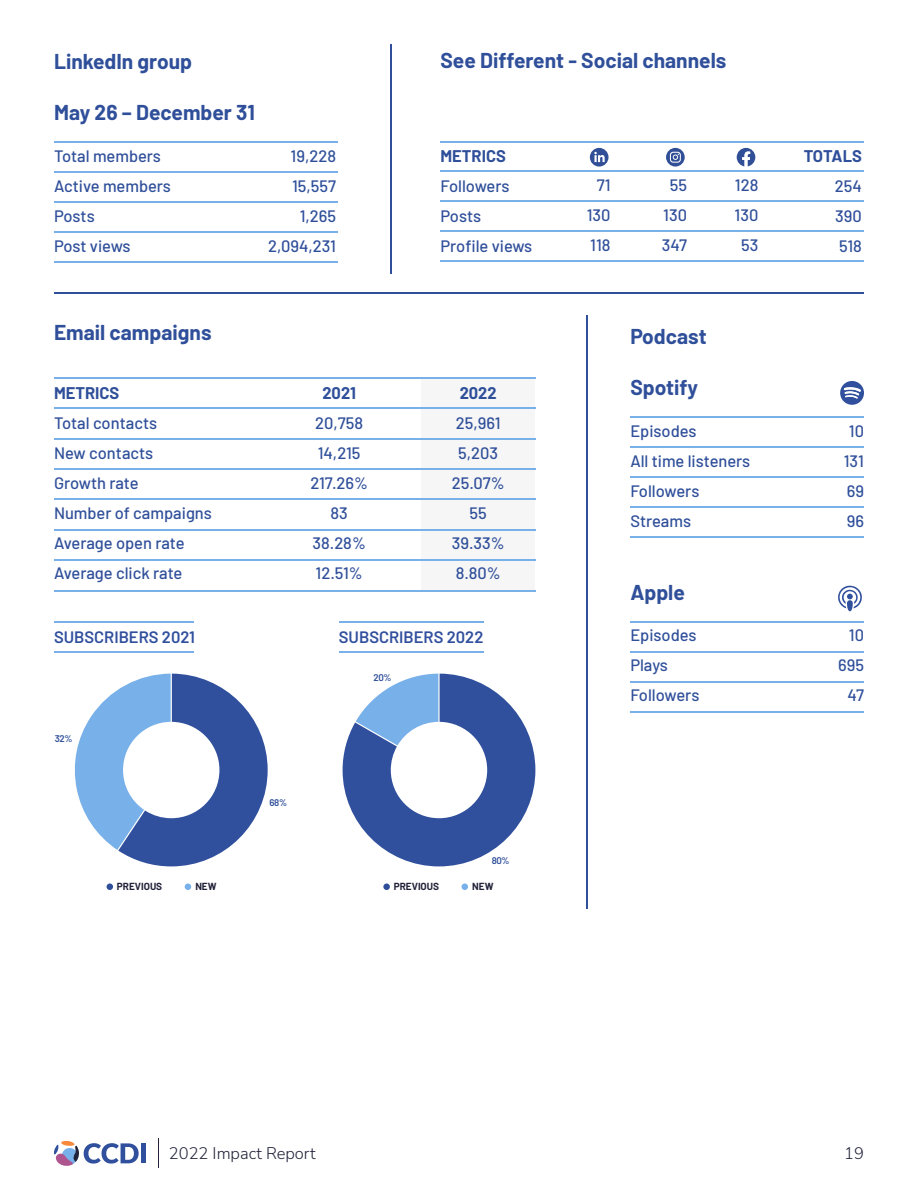
<style>
.page{position:relative;width:918px;height:1188px;background:#fff}
.page>*{position:absolute;margin:0;border:0;box-sizing:border-box;transform-origin:0 0}
.t1{font:700 21px "Barlow";color:#2f4f9a}
.t2{font:500 16.5px/30px "Barlow";color:#2f4f9a}
.t3{font:600 16.5px "Barlow";color:#304f9d}
.t4{font:700 16.5px "Barlow";color:#2f4f9a}
.t5{font:300 16.5px "Nunito Sans";color:#22233a}
.t6{font:700 10.05px "Barlow";color:#22233a}
.t7{font:600 9.6px "Barlow";letter-spacing:-.04em;color:#2f4f9a}
</style>
<div class="page">
<svg style="left:54px;top:1140px;width:85px;height:26px"></svg>
<div style="left:141px;top:1143px;width:5px;height:20px;background:#304f9d"></div>
<hr style="left:159px;top:1138px;width:1px;height:30px;background:#22233a">
<hr style="left:54px;top:292px;width:810px;height:2px;background:#2f4f9a">
<hr style="left:586px;top:315px;width:1px;height:594px;background:#2f4f9a">
<hr style="left:54px;top:141px;width:284px;height:2px;background:#78b0e9">
<hr style="left:54px;top:171px;width:284px;height:2px;background:#78b0e9">
<hr style="left:54px;top:201px;width:284px;height:2px;background:#78b0e9">
<hr style="left:54px;top:231px;width:284px;height:2px;background:#78b0e9">
<hr style="left:54px;top:261px;width:284px;height:2px;background:#78b0e9">
<hr style="left:390px;top:44px;width:2px;height:229px;background:#2f4f9a">
<hr style="left:440px;top:141px;width:424px;height:2px;background:#78b0e9">
<hr style="left:440px;top:171px;width:424px;height:1px;background:#78b0e9">
<hr style="left:440px;top:200px;width:424px;height:2px;background:#78b0e9">
<hr style="left:440px;top:230px;width:424px;height:2px;background:#78b0e9">
<hr style="left:440px;top:260px;width:424px;height:1px;background:#78b0e9">
<svg style="left:666px;top:148px;width:19px;height:19px"></svg>
<svg style="left:670px;top:152px;width:11px;height:11px"></svg>
<svg style="left:737px;top:148px;width:18px;height:19px"></svg>
<svg style="left:590px;top:148px;width:19px;height:19px"></svg>
<svg style="left:594px;top:152px;width:11px;height:10px"></svg>
<div style="left:422px;top:377px;width:113px;height:213px;background:#f6f6f6"></div>
<hr style="left:54px;top:407px;width:481px;height:2px;background:#78b0e9">
<hr style="left:54px;top:438px;width:481px;height:1px;background:#78b0e9">
<hr style="left:54px;top:377px;width:481px;height:2px;background:#78b0e9">
<hr style="left:54px;top:468px;width:481px;height:2px;background:#78b0e9">
<hr style="left:54px;top:499px;width:481px;height:1px;background:#78b0e9">
<hr style="left:54px;top:529px;width:481px;height:2px;background:#78b0e9">
<hr style="left:54px;top:559px;width:481px;height:2px;background:#78b0e9">
<hr style="left:54px;top:590px;width:481px;height:1px;background:#78b0e9">
<hr style="left:54px;top:621px;width:140px;height:1px;background:#78b0e9">
<hr style="left:339px;top:621px;width:145px;height:1px;background:#78b0e9">
<svg style="left:74px;top:674px;width:194px;height:192px"></svg>
<svg style="left:343px;top:674px;width:192px;height:192px"></svg>
<svg style="left:107px;top:884px;width:6px;height:6px"></svg>
<svg style="left:185px;top:884px;width:6px;height:6px"></svg>
<div style="left:383px;top:884px;width:7px;height:6px;background:#2f4f9a;border-radius:50%"></div>
<svg style="left:462px;top:884px;width:6px;height:6px"></svg>
<hr style="left:630px;top:621px;width:234px;height:1px;background:#78b0e9">
<hr style="left:630px;top:651px;width:234px;height:1px;background:#78b0e9">
<hr style="left:630px;top:681px;width:234px;height:2px;background:#78b0e9">
<hr style="left:630px;top:711px;width:234px;height:2px;background:#78b0e9">
<svg style="left:838px;top:585px;width:24px;height:26px"></svg>
<hr style="left:630px;top:416px;width:234px;height:2px;background:#78b0e9">
<hr style="left:630px;top:446px;width:234px;height:2px;background:#78b0e9">
<hr style="left:630px;top:476px;width:234px;height:2px;background:#78b0e9">
<hr style="left:630px;top:506px;width:234px;height:2px;background:#78b0e9">
<hr style="left:630px;top:536px;width:234px;height:2px;background:#78b0e9">
<svg style="left:840px;top:381px;width:24px;height:24px"></svg>
<hr style="left:54px;top:651px;width:140px;height:2px;background:#78b0e9">
<hr style="left:339px;top:651px;width:145px;height:2px;background:#78b0e9">
<p class="t1" style="left:54px;top:45px;width:140px">LinkedIn group</p>
<p class="t1" style="left:440px;top:45px;width:287px">See Different - Social channels</p>
<p class="t1" style="left:54px;top:97px;width:202px">May 26 – December 31</p>
<p class="t2" style="left:54px;top:139px;width:118px">Total members<br>Active members<br>Posts<br>Post views</p>
<p class="t2" style="left:268px;top:139px;width:69px;text-align:right">19,228<br>15,557<br>1,265<br>2,094,231</p>
<p class="t4" style="left:440px;top:144px;width:67px">METRICS</p>
<p class="t2" style="left:440px;top:169px;width:93px">Followers<br>Posts<br>Profile views</p>
<p class="t2" style="left:587px;top:169px;width:25px;text-align:justify;text-indent:10px">71<br>130<br>118</p>
<p class="t2" style="left:662px;top:169px;width:27px;text-align:center">55<br>130<br>347</p>
<p class="t2" style="left:735px;top:169px;width:25px;text-align:center">128<br>130<br>53</p>
<p class="t1" style="left:54px;top:317px;width:159px">Email campaigns</p>
<p class="t1" style="left:630px;top:321px;width:78px">Podcast</p>
<p class="t4" style="left:804px;top:144px;width:60px">TOTALS</p>
<p class="t2" style="left:835px;top:169px;width:29px;text-align:justify">254<br>390<br>518</p>
<p class="t4" style="left:54px;top:381px;width:67px">METRICS</p>
<p class="t2" style="left:54px;top:407px;width:159px">Total contacts<br>New contacts<br>Growth rate<br>Number of campaigns<br>Average open rate<br>Average click rate</p>
<p class="t4" style="left:322px;top:381px;width:35px">2021</p>
<p class="t2" style="left:310px;top:407px;width:59px;text-align:center">20,758<br>14,215<br>217.26%<br>83<br>38.28%<br>12.51%</p>
<p class="t4" style="left:460px;top:381px;width:39px">2022</p>
<p class="t2" style="left:452px;top:407px;width:54px;text-align:center">25,961<br>5,203<br>25.07%<br>55<br>39.33%<br>8.80%</p>
<p class="t3" style="left:54px;top:625px;width:143px">SUBSCRIBERS 2021</p>
<p class="t3" style="left:339px;top:625px;width:146px">SUBSCRIBERS 2022</p>
<p class="t7" style="left:55px;top:731px;width:19px">32%</p>
<p class="t7" style="left:270px;top:796px;width:19px">68%</p>
<p class="t7" style="left:374px;top:671px;width:20px">20%</p>
<p class="t7" style="left:492px;top:854px;width:19px">80%</p>
<p class="t6" style="left:117px;top:879px;width:47px">PREVIOUS</p>
<p class="t6" style="left:195px;top:879px;width:23px">NEW</p>
<p class="t6" style="left:394px;top:879px;width:47px">PREVIOUS</p>
<p class="t6" style="left:472px;top:879px;width:23px">NEW</p>
<p class="t1" style="left:630px;top:372px;width:69px">Spotify</p>
<p class="t2" style="left:630px;top:414px;width:122px">Episodes<br>All time listeners<br>Followers<br>Streams</p>
<p class="t2" style="left:844px;top:414px;width:22px;text-align:center">10<br>131<br>69<br>96</p>
<p class="t1" style="left:630px;top:577px;width:56px">Apple</p>
<p class="t2" style="left:630px;top:619px;width:71px">Episodes<br>Plays<br>Followers</p>
<p class="t2" style="left:838px;top:619px;width:27px;text-align:right">10<br>695<br>47</p>
<p class="t5" style="left:169px;top:1142px;width:148px">2022 Impact Report</p>
<p class="t5" style="left:844px;top:1142px;width:21px">19</p>
</div>
